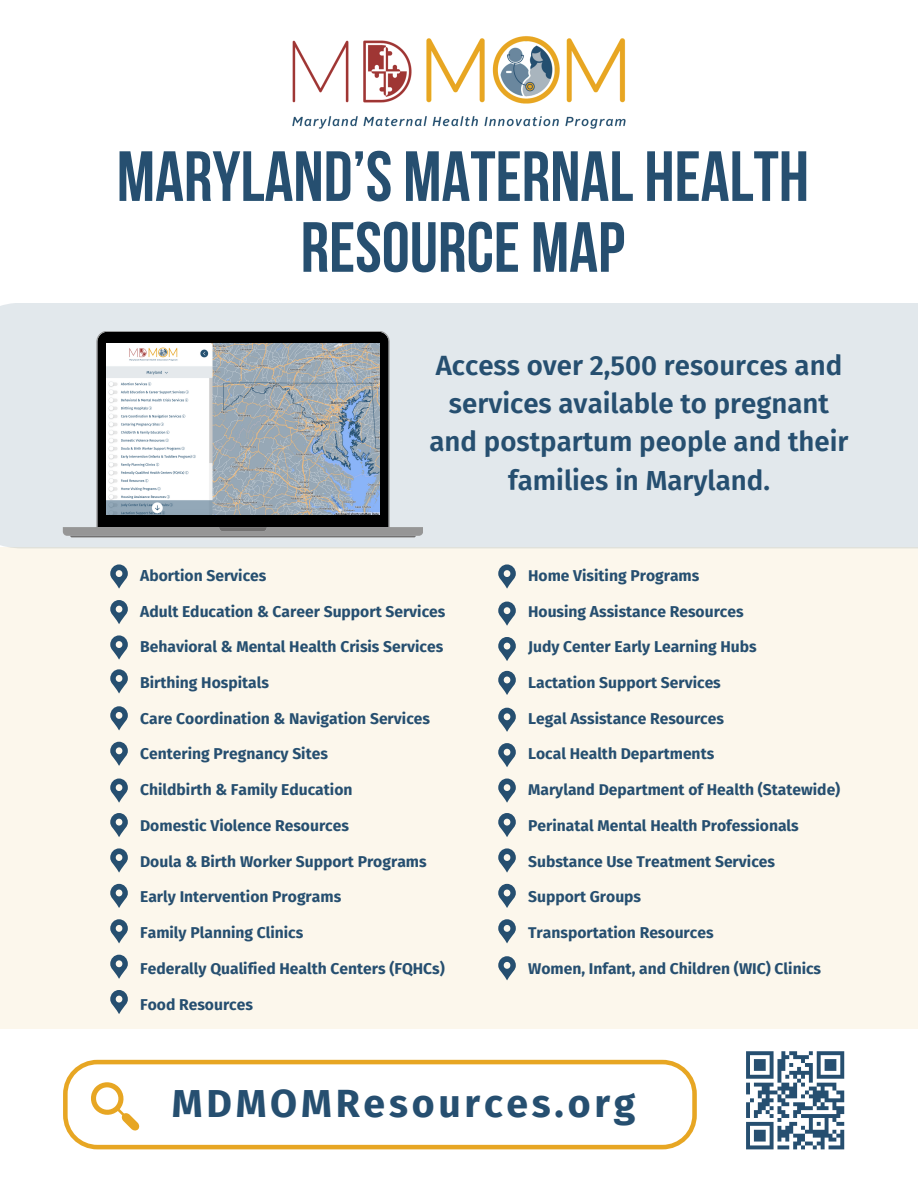
<style>
.page{position:relative;width:918px;height:1188px;background:#fff}
.page>*{position:absolute;margin:0;border:0;box-sizing:border-box;transform-origin:0 0}
.t1{font:700 70.8px/70.8px "Bebas Neue";color:#264f70;text-align:center}
.t2{font:700 39.15px "Fira Sans";letter-spacing:.095em;color:#264f70}
.t3{font:600 27.6px/38.2px "Fira Sans";color:#264f70;text-align:center}
.t4{font:700 15.6px "Fira Sans";color:#264f70}
</style>
<div class="page">
<div style="left:0;top:548px;width:917px;height:481px;background:#fcf7ec"></div>
<img style="left:292px;top:36px;width:334px;height:93px">
<svg style="left:110px;top:564px;width:18px;height:25px"></svg>
<svg style="left:110px;top:600px;width:18px;height:24px"></svg>
<svg style="left:110px;top:635px;width:18px;height:25px"></svg>
<svg style="left:110px;top:669px;width:18px;height:25px"></svg>
<svg style="left:110px;top:706px;width:18px;height:24px"></svg>
<svg style="left:110px;top:742px;width:18px;height:24px"></svg>
<svg style="left:110px;top:779px;width:18px;height:24px"></svg>
<svg style="left:110px;top:813px;width:18px;height:24px"></svg>
<svg style="left:110px;top:848px;width:18px;height:25px"></svg>
<svg style="left:110px;top:884px;width:18px;height:24px"></svg>
<svg style="left:110px;top:919px;width:18px;height:24px"></svg>
<svg style="left:110px;top:955px;width:18px;height:24px"></svg>
<svg style="left:498px;top:564px;width:18px;height:25px"></svg>
<svg style="left:498px;top:602px;width:18px;height:24px"></svg>
<svg style="left:498px;top:637px;width:18px;height:24px"></svg>
<svg style="left:498px;top:671px;width:18px;height:24px"></svg>
<svg style="left:498px;top:708px;width:18px;height:24px"></svg>
<svg style="left:498px;top:743px;width:18px;height:24px"></svg>
<svg style="left:498px;top:779px;width:18px;height:24px"></svg>
<svg style="left:498px;top:813px;width:18px;height:24px"></svg>
<svg style="left:498px;top:848px;width:18px;height:25px"></svg>
<svg style="left:498px;top:884px;width:18px;height:24px"></svg>
<svg style="left:498px;top:919px;width:18px;height:24px"></svg>
<svg style="left:110px;top:990px;width:18px;height:24px"></svg>
<svg style="left:498px;top:956px;width:18px;height:24px"></svg>
<svg style="left:63px;top:1060px;width:634px;height:89px"></svg>
<div style="left:0;top:303px;width:918px;height:245px;background:#e2e8ec"></div>
<svg style="left:63px;top:331px;width:360px;height:205px;background:#848789"></svg>
<svg style="left:70px;top:527px;width:346px;height:10px;background:#919191"></svg>
<img style="left:106px;top:343px;width:274px;height:171px">
<svg style="left:746px;top:1051px;width:98px;height:98px"></svg>
<svg style="left:829px;top:1145px;width:15px;height:4px"></svg>
<h3 class="t1" style="left:117px;top:148px;width:694px">MARYLAND’S MATERNAL HEALTH<br>RESOURCE MAP</h3>
<p class="t3" style="left:430px;top:346px;width:420px">Access over 2,500 resources and services available to pregnant and postpartum people and their families in Maryland.</p>
<p class="t4" style="left:140px;top:566px;width:128px">Abortion Services</p>
<p class="t4" style="left:140px;top:602px;width:307px">Adult Education &amp; Career Support Services</p>
<p class="t4" style="left:140px;top:638px;width:305px">Behavioral &amp; Mental Health Crisis Services</p>
<p class="t4" style="left:140px;top:673px;width:130px">Birthing Hospitals</p>
<p class="t4" style="left:140px;top:709px;width:291px">Care Coordination &amp; Navigation Services</p>
<p class="t4" style="left:140px;top:745px;width:189px">Centering Pregnancy Sites</p>
<p class="t4" style="left:140px;top:781px;width:214px">Childbirth &amp; Family Education</p>
<p class="t4" style="left:140px;top:816px;width:210px">Domestic Violence Resources</p>
<p class="t4" style="left:140px;top:852px;width:288px">Doula &amp; Birth Worker Support Programs</p>
<p class="t4" style="left:140px;top:888px;width:203px">Early Intervention Programs</p>
<p class="t4" style="left:140px;top:923px;width:165px">Family Planning Clinics</p>
<p class="t4" style="left:140px;top:959px;width:306px">Federally Qualified Health Centers (FQHCs)</p>
<p class="t4" style="left:140px;top:995px;width:114px">Food Resources</p>
<p class="t4" style="left:528px;top:566px;width:173px">Home Visiting Programs</p>
<p class="t4" style="left:528px;top:602px;width:217px">Housing Assistance Resources</p>
<p class="t4" style="left:528px;top:638px;width:230px">Judy Center Early Learning Hubs</p>
<p class="t4" style="left:528px;top:673px;width:194px">Lactation Support Services</p>
<p class="t4" style="left:528px;top:709px;width:197px">Legal Assistance Resources</p>
<p class="t4" style="left:528px;top:745px;width:188px">Local Health Departments</p>
<p class="t4" style="left:528px;top:781px;width:314px">Maryland Department of Health (Statewide)</p>
<p class="t4" style="left:528px;top:816px;width:272px">Perinatal Mental Health Professionals</p>
<p class="t4" style="left:528px;top:852px;width:248px">Substance Use Treatment Services</p>
<p class="t4" style="left:528px;top:888px;width:115px">Support Groups</p>
<p class="t4" style="left:528px;top:923px;width:187px">Transportation Resources</p>
<p class="t4" style="left:528px;top:959px;width:295px">Women, Infant, and Children (WIC) Clinics</p>
<p class="t2" style="left:172px;top:1080px;width:465px">MDMOMResources.org</p>
</div>
